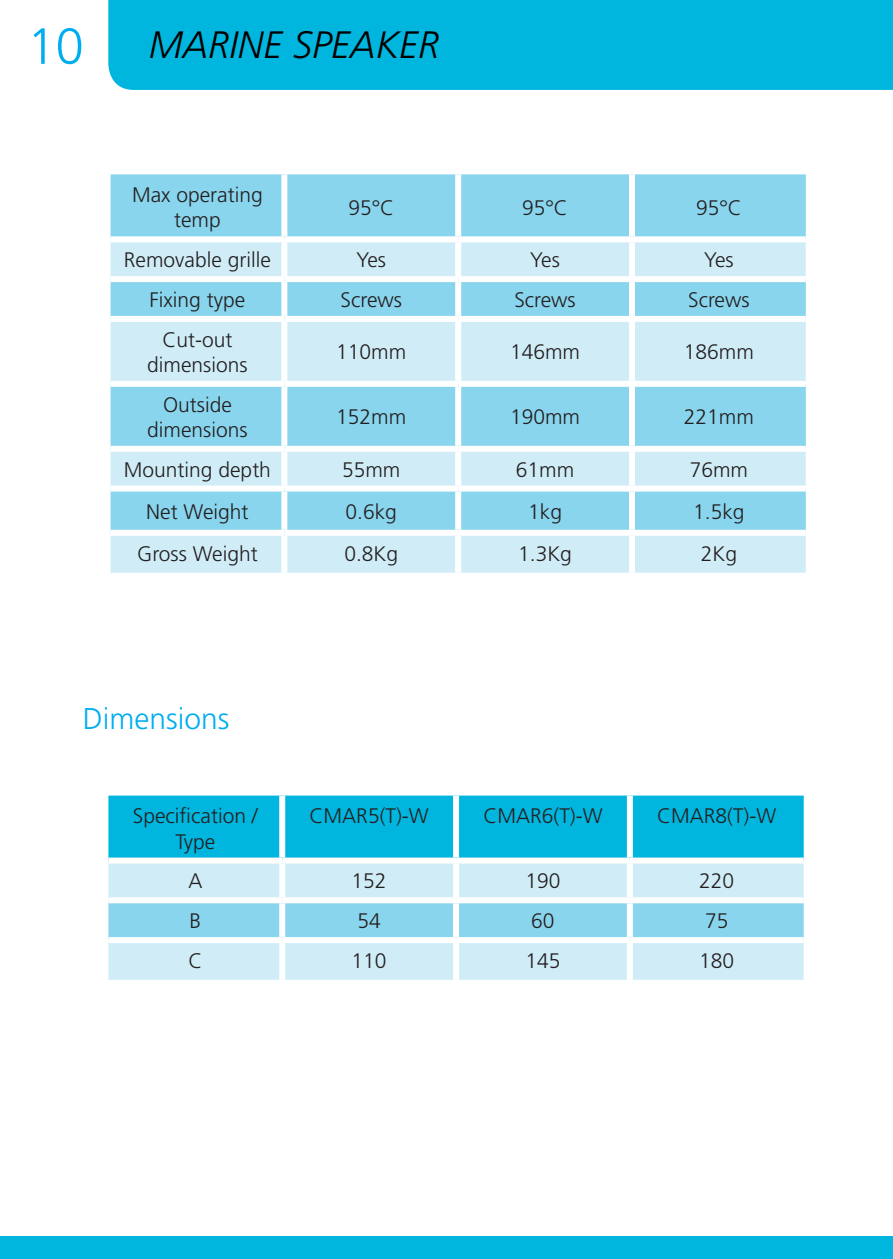
<style>
.page{position:relative;width:893px;height:1259px;background:#fff}
.page>*{position:absolute;margin:0;border:0;box-sizing:border-box;transform-origin:0 0}
.t1{font:300 51px "Frutiger LT Std";color:#00aeef}
.t2{font:italic 300 38.1px "Frutiger LT Std";color:#000}
.Title_Chapter{font:300 30px "Frutiger LT Std";color:#00aeef}
.Text_table{font:300 21px/25.2px "Frutiger LT Std";color:#231f20;text-align:center}
</style>
<div class="page">
<div style="left:108px;top:0;width:785px;height:90px;background:#00b6de"></div>
<div style="left:0;top:1236px;width:893px;height:23px;background:#00b6de"></div>
<div style="left:108px;top:795px;width:696px;height:62px;background:#00b6de"></div>
<div style="left:108px;top:863px;width:696px;height:117px;background:#d0edf7"></div>
<div style="left:108px;top:903px;width:696px;height:34px;background:#89d5ed"></div>
<div style="left:279px;top:795px;width:6px;height:62px;background:#fff"></div>
<div style="left:453px;top:795px;width:6px;height:62px;background:#fff"></div>
<div style="left:627px;top:795px;width:6px;height:62px;background:#fff"></div>
<div style="left:279px;top:863px;width:6px;height:34px;background:#fff"></div>
<div style="left:453px;top:863px;width:6px;height:34px;background:#fff"></div>
<div style="left:627px;top:863px;width:6px;height:34px;background:#fff"></div>
<div style="left:108px;top:897px;width:174px;height:6px;background:#fff"></div>
<div style="left:282px;top:897px;width:174px;height:6px;background:#fff"></div>
<div style="left:279px;top:903px;width:6px;height:34px;background:#fff"></div>
<div style="left:456px;top:897px;width:174px;height:6px;background:#fff"></div>
<div style="left:453px;top:903px;width:6px;height:34px;background:#fff"></div>
<div style="left:630px;top:897px;width:174px;height:6px;background:#fff"></div>
<div style="left:627px;top:903px;width:6px;height:34px;background:#fff"></div>
<div style="left:108px;top:937px;width:174px;height:6px;background:#fff"></div>
<div style="left:282px;top:937px;width:174px;height:6px;background:#fff"></div>
<div style="left:279px;top:943px;width:6px;height:37px;background:#fff"></div>
<div style="left:456px;top:937px;width:174px;height:6px;background:#fff"></div>
<div style="left:453px;top:943px;width:6px;height:37px;background:#fff"></div>
<div style="left:630px;top:937px;width:174px;height:6px;background:#fff"></div>
<div style="left:627px;top:943px;width:6px;height:37px;background:#fff"></div>
<div style="left:111px;top:174px;width:695px;height:62px;background:#89d5ed"></div>
<svg style="left:111px;top:242px;width:695px;height:330px;background:#b0e2f2"></svg>
<div style="left:281px;top:174px;width:6px;height:62px;background:#fff"></div>
<div style="left:455px;top:174px;width:6px;height:62px;background:#fff"></div>
<div style="left:629px;top:174px;width:6px;height:62px;background:#fff"></div>
<div style="left:281px;top:242px;width:6px;height:34px;background:#fff"></div>
<div style="left:455px;top:242px;width:6px;height:34px;background:#fff"></div>
<div style="left:629px;top:242px;width:6px;height:34px;background:#fff"></div>
<div style="left:111px;top:276px;width:173px;height:6px;background:#fff"></div>
<div style="left:284px;top:276px;width:174px;height:6px;background:#fff"></div>
<div style="left:281px;top:282px;width:6px;height:34px;background:#fff"></div>
<div style="left:458px;top:276px;width:174px;height:6px;background:#fff"></div>
<div style="left:455px;top:282px;width:6px;height:34px;background:#fff"></div>
<div style="left:632px;top:276px;width:174px;height:6px;background:#fff"></div>
<div style="left:629px;top:282px;width:6px;height:34px;background:#fff"></div>
<div style="left:111px;top:316px;width:173px;height:6px;background:#fff"></div>
<div style="left:284px;top:316px;width:174px;height:6px;background:#fff"></div>
<div style="left:281px;top:322px;width:6px;height:59px;background:#fff"></div>
<div style="left:458px;top:316px;width:174px;height:6px;background:#fff"></div>
<div style="left:455px;top:322px;width:6px;height:59px;background:#fff"></div>
<div style="left:632px;top:316px;width:174px;height:6px;background:#fff"></div>
<div style="left:629px;top:322px;width:6px;height:59px;background:#fff"></div>
<div style="left:111px;top:381px;width:173px;height:6px;background:#fff"></div>
<div style="left:284px;top:381px;width:174px;height:6px;background:#fff"></div>
<div style="left:281px;top:387px;width:6px;height:59px;background:#fff"></div>
<div style="left:458px;top:381px;width:174px;height:6px;background:#fff"></div>
<div style="left:455px;top:387px;width:6px;height:59px;background:#fff"></div>
<div style="left:632px;top:381px;width:174px;height:6px;background:#fff"></div>
<div style="left:629px;top:387px;width:6px;height:59px;background:#fff"></div>
<div style="left:111px;top:446px;width:173px;height:6px;background:#fff"></div>
<div style="left:284px;top:446px;width:174px;height:6px;background:#fff"></div>
<div style="left:281px;top:452px;width:6px;height:33px;background:#fff"></div>
<div style="left:458px;top:446px;width:174px;height:6px;background:#fff"></div>
<div style="left:455px;top:452px;width:6px;height:33px;background:#fff"></div>
<div style="left:632px;top:446px;width:174px;height:6px;background:#fff"></div>
<div style="left:629px;top:452px;width:6px;height:33px;background:#fff"></div>
<div style="left:111px;top:485px;width:173px;height:6px;background:#fff"></div>
<div style="left:284px;top:485px;width:174px;height:6px;background:#fff"></div>
<div style="left:281px;top:491px;width:6px;height:39px;background:#fff"></div>
<div style="left:458px;top:485px;width:174px;height:6px;background:#fff"></div>
<div style="left:455px;top:491px;width:6px;height:39px;background:#fff"></div>
<div style="left:632px;top:485px;width:174px;height:6px;background:#fff"></div>
<div style="left:629px;top:491px;width:6px;height:39px;background:#fff"></div>
<div style="left:111px;top:530px;width:173px;height:6px;background:#fff"></div>
<div style="left:284px;top:530px;width:174px;height:6px;background:#fff"></div>
<div style="left:281px;top:536px;width:6px;height:36px;background:#fff"></div>
<div style="left:458px;top:530px;width:174px;height:6px;background:#fff"></div>
<div style="left:455px;top:536px;width:6px;height:36px;background:#fff"></div>
<div style="left:632px;top:530px;width:174px;height:6px;background:#fff"></div>
<div style="left:629px;top:536px;width:6px;height:36px;background:#fff"></div>
<h1 class="t1" style="left:27px;top:17px;width:58px">10</h1>
<h2 class="t2" style="left:149px;top:23px;width:292px">MARINE SPEAKER</h2>
<p class="Text_table" style="left:132px;top:183px;width:132px">Max operating temp</p>
<p class="Text_table" style="left:348px;top:195px;width:47px">95°C</p>
<p class="Text_table" style="left:522px;top:195px;width:47px">95°C</p>
<p class="Text_table" style="left:696px;top:195px;width:47px">95°C</p>
<p class="Text_table" style="left:124px;top:247px;width:148px">Removable grille</p>
<p class="Text_table" style="left:356px;top:247px;width:31px">Yes</p>
<p class="Text_table" style="left:530px;top:247px;width:31px">Yes</p>
<p class="Text_table" style="left:704px;top:247px;width:31px">Yes</p>
<p class="Text_table" style="left:150px;top:287px;width:97px">Fixing type</p>
<p class="Text_table" style="left:341px;top:287px;width:63px">Screws</p>
<p class="Text_table" style="left:514px;top:287px;width:63px">Screws</p>
<p class="Text_table" style="left:688px;top:287px;width:63px">Screws</p>
<p class="Text_table" style="left:147px;top:327px;width:102px">Cut-out dimensions</p>
<p class="Text_table" style="left:336px;top:340px;width:72px">110mm</p>
<p class="Text_table" style="left:510px;top:340px;width:72px">146mm</p>
<p class="Text_table" style="left:684px;top:340px;width:72px">186mm</p>
<p class="Text_table" style="left:147px;top:392px;width:102px">Outside dimensions</p>
<p class="Text_table" style="left:336px;top:405px;width:72px">152mm</p>
<p class="Text_table" style="left:510px;top:405px;width:72px">190mm</p>
<p class="Text_table" style="left:684px;top:405px;width:72px">221mm</p>
<p class="Text_table" style="left:124px;top:457px;width:149px">Mounting depth</p>
<p class="Text_table" style="left:342px;top:457px;width:60px">55mm</p>
<p class="Text_table" style="left:516px;top:457px;width:60px">61mm</p>
<p class="Text_table" style="left:690px;top:457px;width:60px">76mm</p>
<p class="Text_table" style="left:146px;top:499px;width:104px">Net Weight</p>
<p class="Text_table" style="left:346px;top:499px;width:53px">0.6kg</p>
<p class="Text_table" style="left:528px;top:499px;width:35px">1kg</p>
<p class="Text_table" style="left:693px;top:499px;width:53px">1.5kg</p>
<p class="Text_table" style="left:137px;top:541px;width:122px">Gross Weight</p>
<p class="Text_table" style="left:344px;top:541px;width:55px">0.8Kg</p>
<p class="Text_table" style="left:518px;top:541px;width:55px">1.3Kg</p>
<p class="Text_table" style="left:701px;top:541px;width:38px">2Kg</p>
<p class="Title_Chapter" style="left:83px;top:701px;width:148px">Dimensions</p>
<p class="Text_table" style="left:133px;top:804px;width:126px">Specification /<br>Type</p>
<p class="Text_table" style="left:310px;top:804px;width:121px">CMAR5(T)-W</p>
<p class="Text_table" style="left:483px;top:804px;width:121px">CMAR6(T)-W</p>
<p class="Text_table" style="left:657px;top:804px;width:121px">CMAR8(T)-W</p>
<p class="Text_table" style="left:188px;top:868px;width:16px">A</p>
<p class="Text_table" style="left:352px;top:868px;width:37px">152</p>
<p class="Text_table" style="left:525px;top:868px;width:37px">190</p>
<p class="Text_table" style="left:699px;top:868px;width:37px">220</p>
<p class="Text_table" style="left:189px;top:908px;width:13px">B</p>
<p class="Text_table" style="left:357px;top:908px;width:25px">54</p>
<p class="Text_table" style="left:531px;top:908px;width:25px">60</p>
<p class="Text_table" style="left:705px;top:908px;width:25px">75</p>
<p class="Text_table" style="left:188px;top:948px;width:16px">C</p>
<p class="Text_table" style="left:352px;top:948px;width:37px">110</p>
<p class="Text_table" style="left:525px;top:948px;width:37px">145</p>
<p class="Text_table" style="left:699px;top:948px;width:37px">180</p>
</div>
